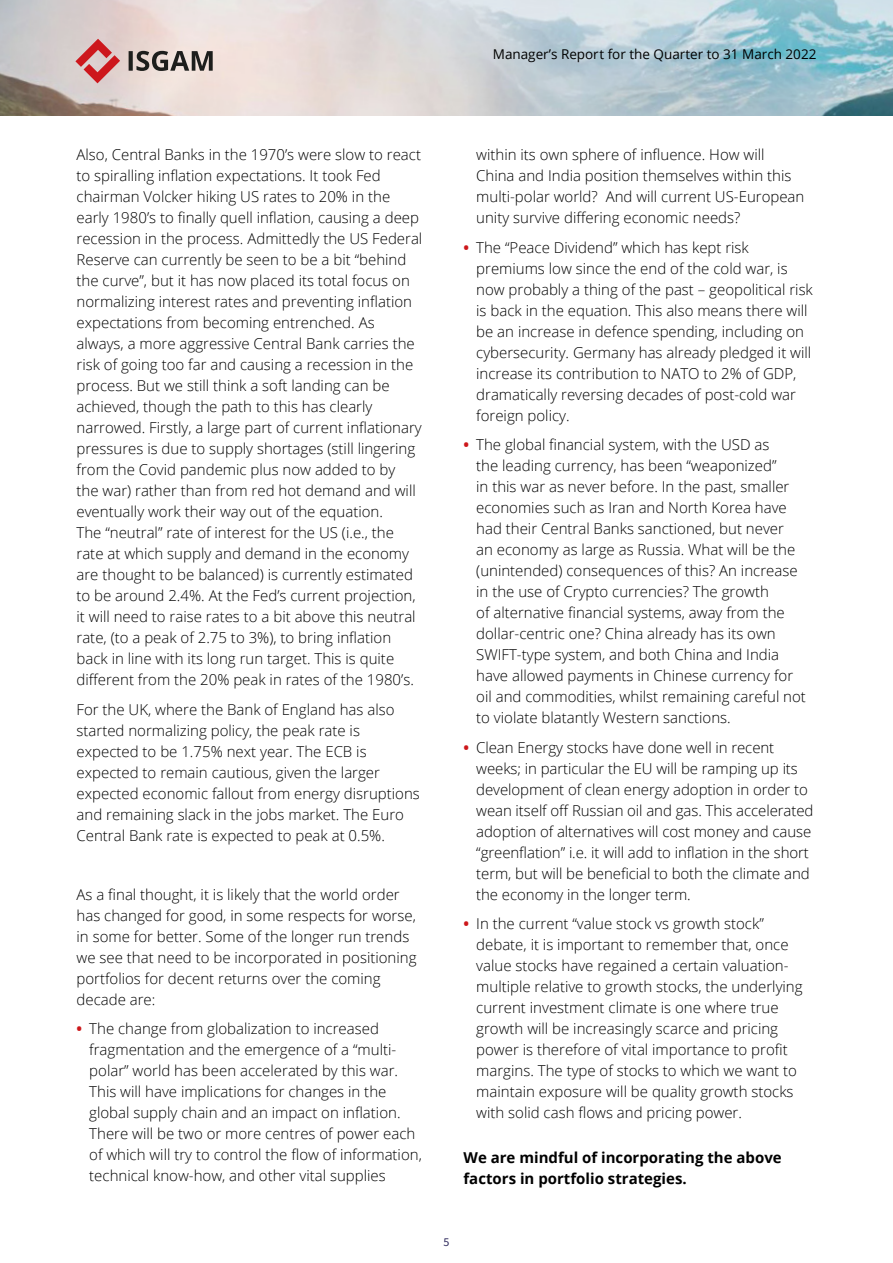
<style>
.page{position:relative;width:893px;height:1263px;background:#fff}
.page>*{position:absolute;margin:0;border:0;box-sizing:border-box;transform-origin:0 0}
.t1{font:300 15px/21px "Open Sans";color:#000}
.t2{font:700 15px/21px "Open Sans";color:#000}
.t3{font:13.5px "Open Sans";color:#000}
.t4{font:12px "Source Sans Pro";color:#2e295c}
.s1{font-weight:700;color:#cc171a}
</style>
<div class="page">
<img style="left:0;top:0;width:893px;height:116px">
<svg style="left:129px;top:51px;width:84px;height:20px;background:#857e79"></svg>
<svg style="left:75px;top:39px;width:45px;height:44px;background:#d68e8f"></svg>
<p class="t3" style="left:493px;top:45px;width:325px">Manager’s Report for the Quarter to 31 March 2022</p>
<p class="t1" style="left:77px;top:144px;width:347px">Also, Central Banks in the 1970’s were slow to react to spiralling inflation expectations. It took Fed chairman Volcker hiking US rates to 20% in the early 1980’s to finally quell inflation, causing a deep recession in the process. Admittedly the US Federal Reserve can currently be seen to be a bit “behind the curve”, but it has now placed its total focus on normalizing interest rates and preventing inflation expectations from becoming entrenched. As always, a more aggressive Central Bank carries the risk of going too far and causing a recession in the process. But we still think a soft landing can be achieved, though the path to this has clearly narrowed. Firstly, a large part of current inflationary pressures is due to supply shortages (still lingering from the Covid pandemic plus now added to by<br>the war) rather than from red hot demand and will eventually work their way out of the equation.<br>The “neutral” rate of interest for the US (i.e., the rate at which supply and demand in the economy are thought to be balanced) is currently estimated to be around 2.4%. At the Fed’s current projection, it will need to raise rates to a bit above this neutral rate, (to a peak of 2.75 to 3%), to bring inflation back in line with its long run target. This is quite different from the 20% peak in rates of the 1980’s.</p>
<p class="t1" style="left:77px;top:698px;width:345px">For the UK, where the Bank of England has also started normalizing policy, the peak rate is expected to be 1.75% next year. The ECB is expected to remain cautious, given the larger expected economic fallout from energy disruptions and remaining slack in the jobs market. The Euro Central Bank rate is expected to peak at 0.5%.</p>
<p class="t1" style="left:77px;top:883px;width:341px">As a final thought, it is likely that the world order has changed for good, in some respects for worse, in some for better. Some of the longer run trends we see that need to be incorporated in positioning portfolios for decent returns over the coming decade are:</p>
<p class="t1" style="left:89px;top:1018px;width:334px;text-indent:-13px"><span class="s1">•</span> The change from globalization to increased fragmentation and the emergence of a “multi&shy;polar” world has been accelerated by this war.<br>This will have implications for changes in the global supply chain and an impact on inflation.<br>There will be two or more centres of power each of which will try to control the flow of information, technical know-how, and other vital supplies</p>
<p class="t1" style="left:476px;top:144px;width:330px">within its own sphere of influence. How will China and India position themselves within this multi-polar world? And will current US-European unity survive differing economic needs?</p>
<p class="t1" style="left:476px;top:236px;width:338px;text-indent:-13px"><span class="s1">•</span> The “Peace Dividend” which has kept risk premiums low since the end of the cold war, is now probably a thing of the past – geopolitical risk is back in the equation. This also means there will be an increase in defence spending, including on cybersecurity. Germany has already pledged it will increase its contribution to NATO to 2% of GDP, dramatically reversing decades of post-cold war foreign policy.</p>
<p class="t1" style="left:476px;top:434px;width:331px;text-indent:-13px"><span class="s1">•</span> The global financial system, with the USD as<br>the leading currency, has been “weaponized”<br>in this war as never before. In the past, smaller economies such as Iran and North Korea have had their Central Banks sanctioned, but never<br>an economy as large as Russia. What will be the (unintended) consequences of this? An increase in the use of Crypto currencies? The growth<br>of alternative financial systems, away from the dollar-centric one? China already has its own SWIFT-type system, and both China and India have allowed payments in Chinese currency for oil and commodities, whilst remaining careful not to violate blatantly Western sanctions.</p>
<p class="t1" style="left:476px;top:736px;width:339px;text-indent:-13px"><span class="s1">•</span> Clean Energy stocks have done well in recent weeks; in particular the EU will be ramping up its development of clean energy adoption in order to wean itself off Russian oil and gas. This accelerated adoption of alternatives will cost money and cause “greenflation” i.e. it will add to inflation in the short term, but will be beneficial to both the climate and the economy in the longer term.</p>
<p class="t1" style="left:476px;top:913px;width:328px;text-indent:-13px"><span class="s1">•</span> In the current “value stock vs growth stock” debate, it is important to remember that, once value stocks have regained a certain valuation&shy;multiple relative to growth stocks, the underlying current investment climate is one where true growth will be increasingly scarce and pricing power is therefore of vital importance to profit margins. The type of stocks to which we want to maintain exposure will be quality growth stocks with solid cash flows and pricing power.</p>
<p class="t2" style="left:463px;top:1147px;width:320px">We are mindful of incorporating the above factors in portfolio strategies.</p>
<p class="t4" style="left:443px;top:1235px;width:7px">5</p>
</div>
